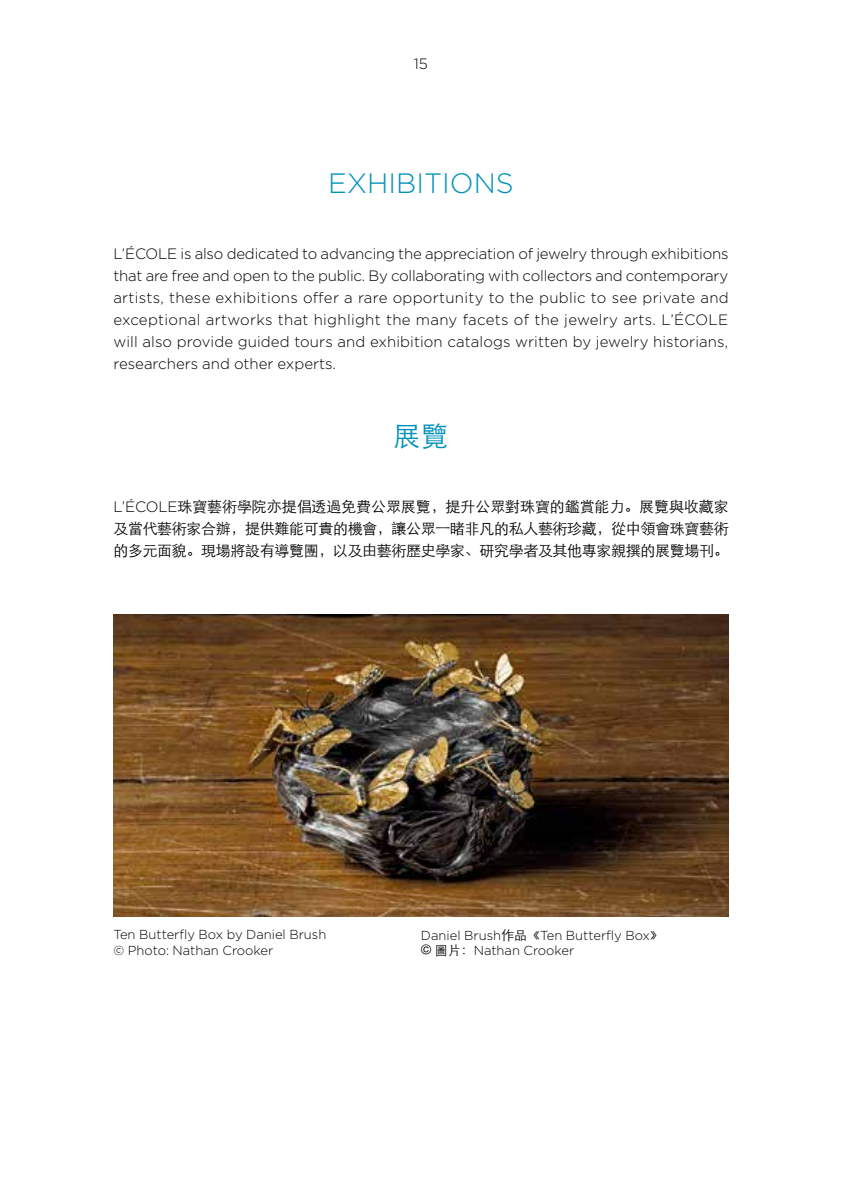
<style>
.page{position:relative;width:842px;height:1191px;background:#fff}
.page>*{position:absolute;margin:0;border:0;box-sizing:border-box;transform-origin:0 0}
.t1{font:300 28px "Gotham";color:#0091bb}
.t2{font:300 28px "ST Heiti SC";color:#0091bb}
.t3{font:300 15px/22px "Gotham";color:#000;text-align:justify}
.t4{font:300 15px/22px "ST Heiti SC";letter-spacing:-.025em;color:#000;text-align:justify}
.t5{font:300 13px/15.6px "Gotham";color:#000}
.s1{font-family:"Gotham"}
.s2{font-family:"ST Heiti SC"}
</style>
<div class="page">
<img style="left:113px;top:614px;width:616px;height:302px">
<p class="t3" style="left:414px;top:53px;width:16px">15</p>
<h1 class="t1" style="left:328px;top:165px;width:187px">EXHIBITIONS</h1>
<p class="t3" style="left:113px;top:242px;width:617px">L’ÉCOLE is also dedicated to advancing the appreciation of jewelry through exhibitions that are free and open to the public. By collaborating with collectors and contemporary artists, these exhibitions offer a rare opportunity to the public to see private and exceptional artworks that highlight the many facets of the jewelry arts. L’ÉCOLE will also provide guided tours and exhibition catalogs written by jewelry historians, researchers and other experts.</p>
<h1 class="t2" style="left:393px;top:412px;width:57px">展覽</h1>
<p class="t4" style="left:113px;top:494px;width:617px"><span class="s1">L’ÉCOLE</span>珠寶藝術學院亦提倡透過免費公眾展覽，提升公眾對珠寶的鑑賞能力。展覽與收藏家及當代藝術家合辦，提供難能可貴的機會，讓公眾一睹非凡的私人藝術珍藏，從中領會珠寶藝術的多元面貌。現場將設有導覽團，以及由藝術歷史學家、研究學者及其他專家親撰的展覽場刊。</p>
<p class="t5" style="left:113px;top:926px;width:214px">Ten Butterfly Box by Daniel Brush © Photo: Nathan Crooker</p>
<p class="t5" style="left:421px;top:927px;width:244px">Daniel Brush<span class="s2">作品《</span>Ten Butterfly Box<span class="s2">》© 圖片：</span>Nathan Crooker</p>
</div>
